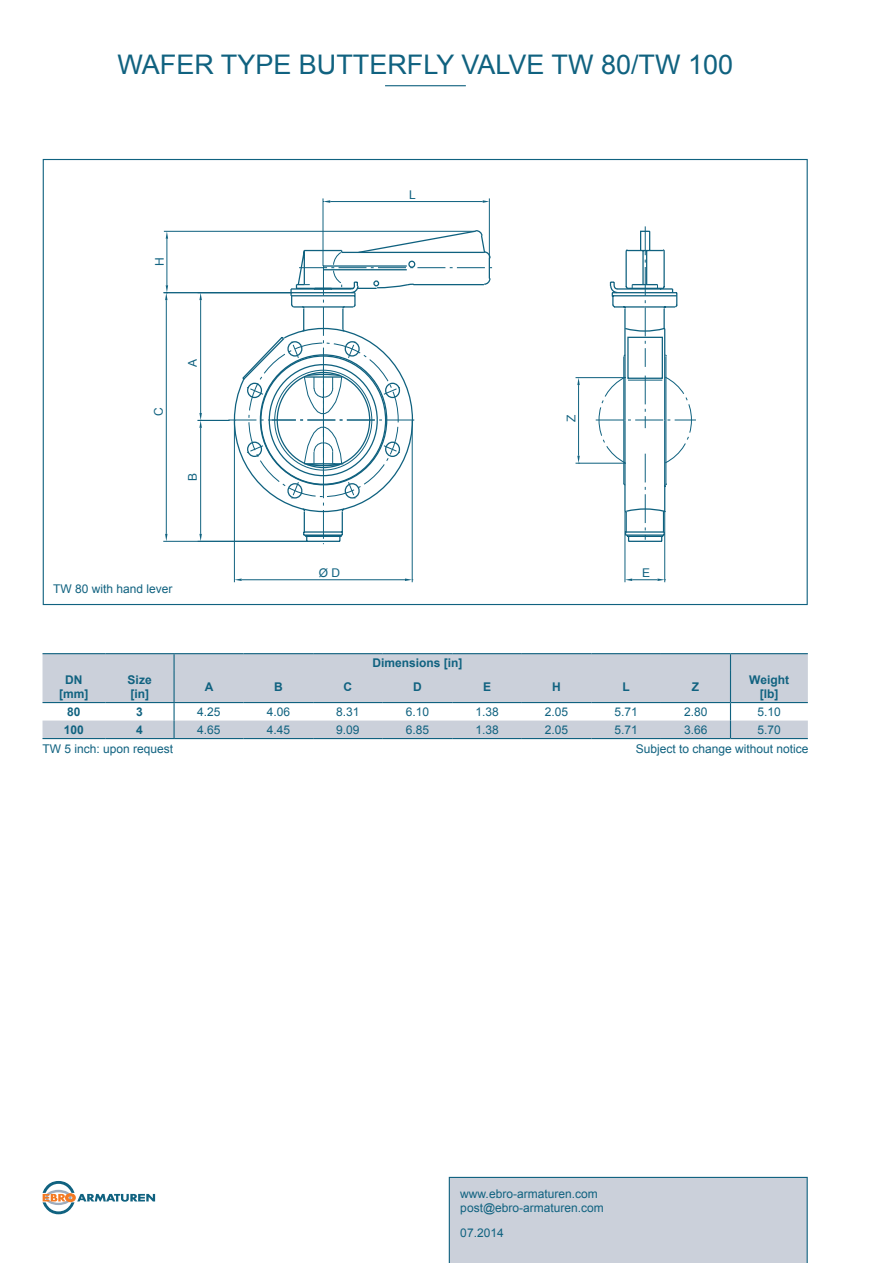
<style>
.page{position:relative;width:893px;height:1263px;background:#fff}
.page>*{position:absolute;margin:0;border:0;box-sizing:border-box;transform-origin:0 0}
.t1{font:27px "Arial";color:#106280}
.Untertext__bild{font:12px "Arial";color:#106280}
.t2{font:700 12px "Arial";color:#106280}
</style>
<div class="page">
<div style="left:449px;top:1177px;width:359px;height:86px;background:#cbd0da"></div>
<svg style="left:43px;top:1181px;width:112px;height:33px"></svg>
<hr style="left:385px;top:85px;width:81px;height:1px;background:#106280">
<hr style="left:234px;top:420px;width:1px;height:162px;background:#0f617f">
<hr style="left:412px;top:420px;width:1px;height:162px;background:#0f617f">
<hr style="left:242px;top:579px;width:163px;height:1px;background:#0f617f">
<svg style="left:234px;top:578px;width:8px;height:3px"></svg>
<svg style="left:405px;top:578px;width:8px;height:3px"></svg>
<hr style="left:489px;top:198px;width:1px;height:60px;background:#0f617f">
<hr style="left:323px;top:198px;width:1px;height:68px;background:#0f617f">
<hr style="left:330px;top:201px;width:153px;height:1px;background:#0f617f">
<svg style="left:483px;top:200px;width:6px;height:3px"></svg>
<svg style="left:323px;top:200px;width:7px;height:3px"></svg>
<hr style="left:625px;top:511px;width:1px;height:71px;background:#0f617f">
<hr style="left:664px;top:511px;width:1px;height:71px;background:#0f617f">
<svg style="left:625px;top:578px;width:41px;height:3px"></svg>
<hr style="left:200px;top:428px;width:1px;height:106px;background:#0f617f">
<svg style="left:199px;top:534px;width:3px;height:7px"></svg>
<hr style="left:198px;top:420px;width:30px;height:1px;background:#0f617f">
<hr style="left:200px;top:300px;width:1px;height:113px;background:#0f617f">
<svg style="left:199px;top:293px;width:3px;height:7px"></svg>
<svg style="left:199px;top:413px;width:3px;height:15px"></svg>
<hr style="left:163px;top:541px;width:144px;height:1px;background:#0f617f">
<hr style="left:163px;top:292px;width:128px;height:1px;background:#0f617f">
<hr style="left:166px;top:300px;width:1px;height:234px;background:#0f617f">
<svg style="left:165px;top:534px;width:2px;height:7px"></svg>
<hr style="left:164px;top:231px;width:311px;height:1px;background:#0f617f">
<hr style="left:167px;top:239px;width:1px;height:46px;background:#0f617f">
<svg style="left:166px;top:231px;width:2px;height:8px"></svg>
<svg style="left:228px;top:226px;width:468px;height:318px"></svg>
<svg style="left:165px;top:285px;width:3px;height:15px"></svg>
<svg style="left:43px;top:654px;width:765px;height:84px;fill:#cbd0da"></svg>
<hr style="left:43px;top:653px;width:62px;height:1px;background:#106280">
<hr style="left:105px;top:653px;width:69px;height:1px;background:#106280">
<hr style="left:43px;top:702px;width:62px;height:1px;background:#106280">
<hr style="left:105px;top:702px;width:69px;height:1px;background:#106280">
<hr style="left:174px;top:653px;width:70px;height:1px;background:#106280">
<svg style="left:173px;top:654px;width:2px;height:17px"></svg>
<hr style="left:244px;top:653px;width:69px;height:1px;background:#106280">
<hr style="left:313px;top:653px;width:70px;height:1px;background:#106280">
<hr style="left:383px;top:653px;width:69px;height:1px;background:#106280">
<hr style="left:452px;top:653px;width:70px;height:1px;background:#106280">
<hr style="left:522px;top:653px;width:69px;height:1px;background:#106280">
<hr style="left:591px;top:653px;width:70px;height:1px;background:#106280">
<hr style="left:661px;top:653px;width:69px;height:1px;background:#106280">
<hr style="left:173px;top:671px;width:2px;height:31px;background:#106280">
<hr style="left:174px;top:702px;width:70px;height:1px;background:#106280">
<hr style="left:244px;top:702px;width:69px;height:1px;background:#106280">
<hr style="left:313px;top:702px;width:70px;height:1px;background:#106280">
<hr style="left:383px;top:702px;width:69px;height:1px;background:#106280">
<hr style="left:452px;top:702px;width:70px;height:1px;background:#106280">
<hr style="left:522px;top:702px;width:69px;height:1px;background:#106280">
<hr style="left:591px;top:702px;width:70px;height:1px;background:#106280">
<hr style="left:661px;top:702px;width:69px;height:1px;background:#106280">
<hr style="left:730px;top:653px;width:78px;height:1px;background:#106280">
<svg style="left:730px;top:654px;width:1px;height:17px"></svg>
<hr style="left:730px;top:671px;width:1px;height:31px;background:#106280">
<hr style="left:730px;top:702px;width:78px;height:1px;background:#106280">
<svg style="left:173px;top:703px;width:2px;height:35px"></svg>
<svg style="left:730px;top:703px;width:1px;height:35px"></svg>
<hr style="left:43px;top:738px;width:62px;height:1px;background:#106280">
<hr style="left:105px;top:738px;width:69px;height:1px;background:#106280">
<hr style="left:174px;top:738px;width:70px;height:1px;background:#106280">
<hr style="left:244px;top:738px;width:69px;height:1px;background:#106280">
<hr style="left:313px;top:738px;width:70px;height:1px;background:#106280">
<hr style="left:383px;top:738px;width:69px;height:1px;background:#106280">
<hr style="left:452px;top:738px;width:70px;height:1px;background:#106280">
<hr style="left:522px;top:738px;width:69px;height:1px;background:#106280">
<hr style="left:591px;top:738px;width:70px;height:1px;background:#106280">
<hr style="left:661px;top:738px;width:69px;height:1px;background:#106280">
<hr style="left:730px;top:738px;width:78px;height:1px;background:#106280">
<p class="t1" style="left:117px;top:46px;width:617px">WAFER TYPE BUTTERFLY VALVE TW 80/TW 100</p>
<p class="Untertext__bild" style="left:152px;top:266px;width:10px;rotate:-90deg">H</p>
<p class="Untertext__bild" style="left:409px;top:187px;width:8px">L</p>
<p class="Untertext__bild" style="left:151px;top:416px;width:10px;rotate:-90deg">C</p>
<p class="Untertext__bild" style="left:185px;top:367px;width:10px;rotate:-90deg">A</p>
<p class="Untertext__bild" style="left:185px;top:481px;width:10px;rotate:-90deg">B</p>
<p class="Untertext__bild" style="left:563px;top:422px;width:9px;rotate:-90deg">Z</p>
<p class="Untertext__bild" style="left:53px;top:581px;width:121px">TW 80 with hand lever</p>
<p class="t2" style="left:65px;top:672px;width:19px">DN</p>
<p class="t2" style="left:59px;top:686px;width:31px">[mm]</p>
<p class="t2" style="left:128px;top:672px;width:26px">Size</p>
<p class="t2" style="left:130px;top:686px;width:20px">[in]</p>
<p class="Untertext__bild" style="left:319px;top:565px;width:23px">Ø D</p>
<p class="Untertext__bild" style="left:642px;top:565px;width:10px">E</p>
<p class="t2" style="left:372px;top:654px;width:92px">Dimensions [in]</p>
<p class="t2" style="left:205px;top:679px;width:10px">A</p>
<p class="t2" style="left:274px;top:679px;width:10px">B</p>
<p class="t2" style="left:344px;top:679px;width:10px">C</p>
<p class="t2" style="left:413px;top:679px;width:10px">D</p>
<p class="t2" style="left:483px;top:679px;width:10px">E</p>
<p class="t2" style="left:552px;top:679px;width:10px">H</p>
<p class="t2" style="left:623px;top:679px;width:9px">L</p>
<p class="t2" style="left:692px;top:679px;width:9px">Z</p>
<p class="t2" style="left:749px;top:672px;width:41px">Weight</p>
<p class="t2" style="left:760px;top:686px;width:20px">[lb]</p>
<p class="t2" style="left:67px;top:704px;width:15px">80</p>
<p class="t2" style="left:136px;top:704px;width:8px">3</p>
<p class="Untertext__bild" style="left:197px;top:704px;width:25px">4.25</p>
<p class="Untertext__bild" style="left:267px;top:704px;width:25px">4.06</p>
<p class="Untertext__bild" style="left:336px;top:704px;width:25px">8.31</p>
<p class="Untertext__bild" style="left:406px;top:704px;width:25px">6.10</p>
<p class="Untertext__bild" style="left:475px;top:704px;width:25px">1.38</p>
<p class="Untertext__bild" style="left:545px;top:704px;width:25px">2.05</p>
<p class="Untertext__bild" style="left:614px;top:704px;width:25px">5.71</p>
<p class="Untertext__bild" style="left:684px;top:704px;width:25px">2.80</p>
<p class="Untertext__bild" style="left:757px;top:704px;width:25px">5.10</p>
<p class="t2" style="left:64px;top:722px;width:22px">100</p>
<p class="t2" style="left:136px;top:722px;width:8px">4</p>
<p class="Untertext__bild" style="left:197px;top:722px;width:25px">4.65</p>
<p class="Untertext__bild" style="left:267px;top:722px;width:25px">4.45</p>
<p class="Untertext__bild" style="left:336px;top:722px;width:25px">9.09</p>
<p class="Untertext__bild" style="left:406px;top:722px;width:25px">6.85</p>
<p class="Untertext__bild" style="left:475px;top:722px;width:25px">1.38</p>
<p class="Untertext__bild" style="left:545px;top:722px;width:25px">2.05</p>
<p class="Untertext__bild" style="left:614px;top:722px;width:25px">5.71</p>
<p class="Untertext__bild" style="left:684px;top:722px;width:25px">3.66</p>
<p class="Untertext__bild" style="left:757px;top:722px;width:25px">5.70</p>
<p class="Untertext__bild" style="left:43px;top:741px;width:132px">TW 5 inch: upon request</p>
<p class="Untertext__bild" style="left:636px;top:740px;width:174px">Subject to change without notice</p>
<p class="Untertext__bild" style="left:460px;top:1186px;width:139px">www.ebro-armaturen.com</p>
<p class="Untertext__bild" style="left:460px;top:1200px;width:145px">post@ebro-armaturen.com</p>
<p class="Untertext__bild" style="left:460px;top:1225px;width:45px">07.2014</p>
</div>
